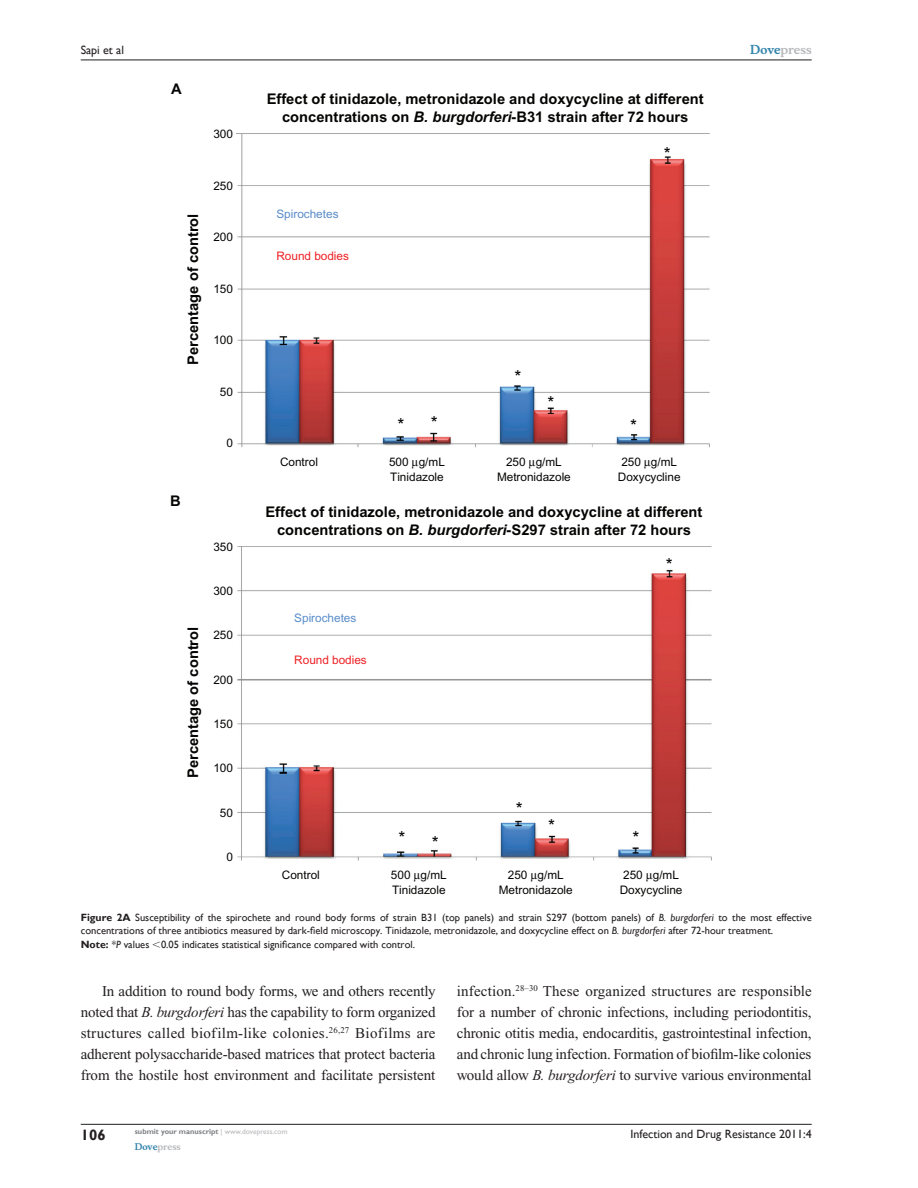
<style>
.page{position:relative;width:918px;height:1188px;background:#fff}
.page>*{position:absolute;margin:0;border:0;box-sizing:border-box;transform-origin:0 0}
.t1{font:17.7px "Arial";color:#040503}
.t2{font:15px/21px "Times New Roman";letter-spacing:-.005em;color:#231f20;text-align:justify}
.t3{font:700 15px "Gill Sans";color:#231f20}
.t4{font:700 14.7px/17.7px "Arial";color:#040503;text-align:center}
.t5{font:12px "Gill Sans";color:#231f20}
.t6{font:700 12px "Musee";color:#b8b9bc}
.t7{font:11.7px/14.7px "Arial";color:#040503}
.t8{font:11.7px "Arial";color:#598cc9}
.t9{font:11.7px "Arial";color:#ee1f23}
.t10{font:10.5px/13.5px "Gill Sans";color:#231f20}
.t11{font:700 9px "Musee";color:#b8b9bc}
.t12{font:700 7.5px "Gill Sans";color:#808285}
.s1{font-style:italic}
.s2{font-size:14.55px}
.s3{color:#3485ae}
.s4{font-weight:700}
.s5{font-family:"Mathematical Pi One"}
.s6{font-weight:400;color:#b8b9bc}
</style>
<div class="page">
<hr style="left:81px;top:1124px;width:731px;height:1px;background:#231f20">
<hr style="left:81px;top:60px;width:731px;height:1px;background:#231f20">
<img style="left:237px;top:134px;width:472px;height:314px">
<img style="left:238px;top:546px;width:474px;height:315px">
<p class="t5" style="left:81px;top:43px;width:45px">Sapi et al</p>
<p class="t4" style="left:171px;top:80px;width:12px">A</p>
<p class="t7" style="left:213px;top:127px;width:21px">300</p>
<p class="t4" style="left:184px;top:365px;width:153px;rotate:-90deg">Percentage of control</p>
<p class="t7" style="left:213px;top:178px;width:21px">250</p>
<p class="t7" style="left:213px;top:230px;width:21px">200</p>
<p class="t7" style="left:213px;top:281px;width:21px">150</p>
<p class="t7" style="left:213px;top:333px;width:21px">100</p>
<p class="t7" style="left:220px;top:385px;width:15px">50</p>
<p class="t7" style="left:227px;top:436px;width:8px">0</p>
<p class="t4" style="left:170px;top:492px;width:12px">B</p>
<p class="t7" style="left:213px;top:540px;width:21px">350</p>
<p class="t7" style="left:213px;top:584px;width:21px">300</p>
<p class="t4" style="left:184px;top:778px;width:153px;rotate:-90deg">Percentage of control</p>
<p class="t7" style="left:213px;top:628px;width:21px">250</p>
<p class="t7" style="left:213px;top:672px;width:21px">200</p>
<p class="t7" style="left:213px;top:717px;width:21px">150</p>
<p class="t7" style="left:213px;top:761px;width:21px">100</p>
<p class="t7" style="left:220px;top:805px;width:15px">50</p>
<p class="t7" style="left:226px;top:850px;width:8px">0</p>
<p class="t4" style="left:267px;top:90px;width:439px">Effect of tinidazole, metronidazole and doxycycline at different concentrations on <span class="s1">B. burgdorferi</span>-B31 strain after 72 <span class="s2">hours</span></p>
<p class="t8" style="left:276px;top:207px;width:64px">Spirochetes</p>
<p class="t9" style="left:276px;top:249px;width:74px">Round bodies</p>
<p class="t1" style="left:398px;top:413px;width:42px">* *</p>
<p class="t1" style="left:664px;top:143px;width:8px">*</p>
<p class="t1" style="left:514px;top:367px;width:8px">*</p>
<p class="t1" style="left:548px;top:393px;width:8px">*</p>
<p class="t1" style="left:630px;top:415px;width:8px">*</p>
<p class="t7" style="left:280px;top:455px;width:39px">Control</p>
<p class="t7" style="left:389px;top:455px;width:57px">500 g/mL<br>Tinidazole</p>
<p class="t7" style="left:497px;top:455px;width:75px;text-align:center">250 g/mL<br>Metronidazole</p>
<p class="t7" style="left:618px;top:455px;width:64px">250 g/mL<br>Doxycycline</p>
<p class="t4" style="left:266px;top:503px;width:439px">Effect of tinidazole, metronidazole and doxycycline at different concentrations on <span class="s1">B. burgdorferi</span>-S297 strain after 72 <span class="s2">hours</span></p>
<p class="t8" style="left:294px;top:611px;width:64px">Spirochetes</p>
<p class="t9" style="left:294px;top:654px;width:74px">Round bodies</p>
<p class="t1" style="left:399px;top:830px;width:41px">* *</p>
<p class="t1" style="left:666px;top:554px;width:8px">*</p>
<p class="t1" style="left:516px;top:799px;width:8px">*</p>
<p class="t1" style="left:548px;top:816px;width:8px">*</p>
<p class="t1" style="left:633px;top:828px;width:8px">*</p>
<p class="t7" style="left:282px;top:868px;width:39px">Control</p>
<p class="t7" style="left:391px;top:868px;width:57px">500 g/mL<br>Tinidazole</p>
<p class="t7" style="left:499px;top:868px;width:75px;text-align:center">250 g/mL<br>Metronidazole</p>
<p class="t7" style="left:620px;top:868px;width:64px">250 g/mL<br>Doxycycline</p>
<p class="t6" style="left:750px;top:43px;width:63px"><span class="s3">Dove</span>press</p>
<p class="t10" style="left:81px;top:911px;width:732px"><span class="s4">Figure 2A</span> Susceptibility of the spirochete and round body forms of strain B31 (top panels) and strain S297 (bottom panels) of <span class="s1">B. burgdorferi</span> to the most effective concentrations of three antibiotics measured by dark-field microscopy. Tinidazole, metronidazole, and doxycycline effect on <span class="s1">B. burgdorferi</span> after 72-hour treatment.<br><span class="s4">Note:</span> *<span class="s1">P</span> values <span class="s5">,</span>0.05 indicates statistical significance compared with control.</p>
<p class="t2" style="left:81px;top:980px;width:356px;text-indent:21px">In addition to round body forms, we and others recently noted that <span class="s1">B. burgdorferi</span> has the capability to form organized structures called biofilm-like colonies.<sup>26,27</sup> Biofilms are adherent polysaccharide-based matrices that protect bacteria from the hostile host environment and facilitate persistent</p>
<p class="t2" style="left:457px;top:980px;width:356px">infection.<sup>28–30</sup> These organized structures are responsible for a number of chronic infections, including periodontitis, chronic otitis media, endocarditis, gastrointestinal infection, and chronic lung infection. Formation of biofilm-like colonies would allow <span class="s1">B. burgdorferi</span> to survive various environmental</p>
<p class="t3" style="left:81px;top:1126px;width:26px">106</p>
<p class="t12" style="left:135px;top:1127px;width:154px">submit your manuscript <span class="s6">| www.dovepress.com</span></p>
<p class="t11" style="left:135px;top:1141px;width:48px"><span class="s3">Dove</span>press</p>
<p class="t5" style="left:631px;top:1127px;width:183px">Infection and Drug Resistance 2011:4</p>
</div>
